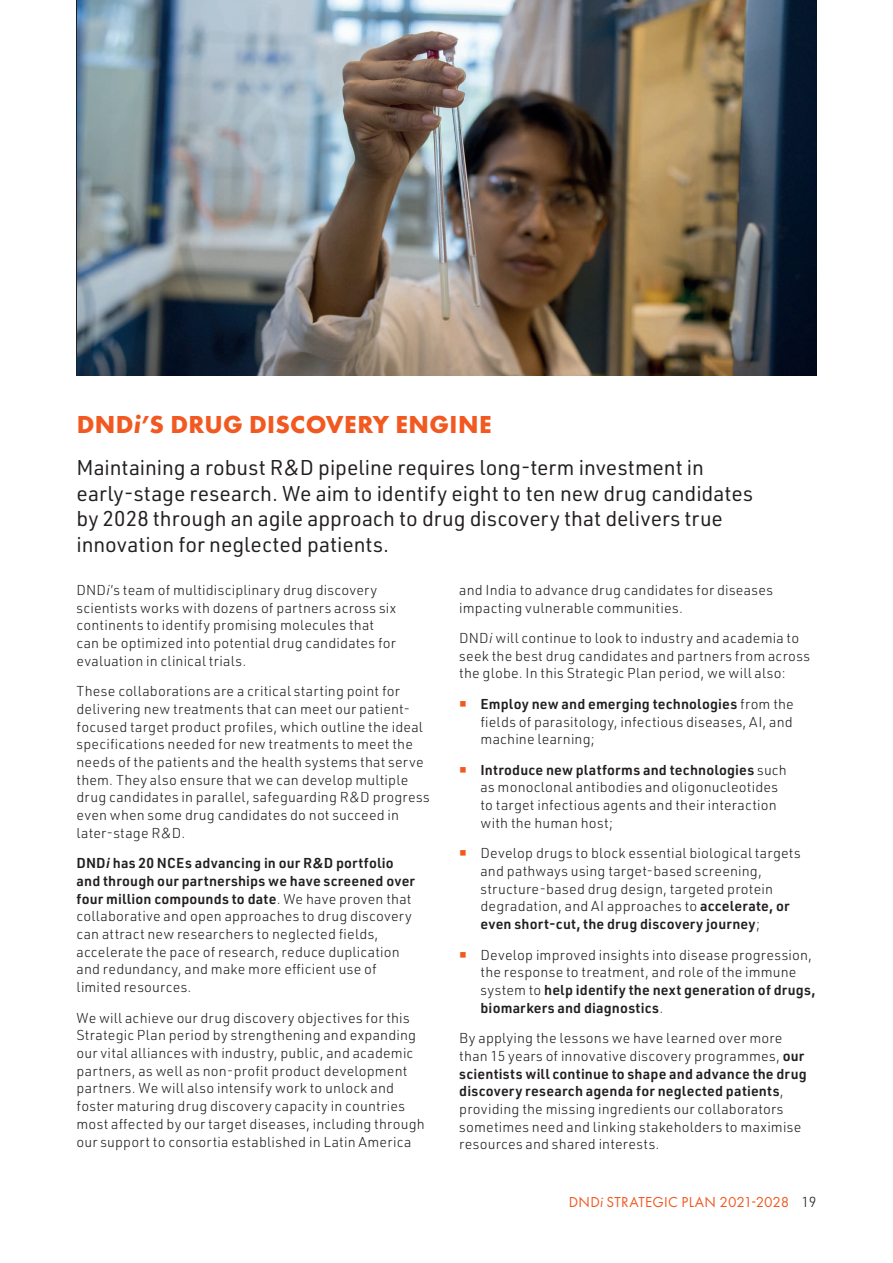
<style>
.page{position:relative;width:893px;height:1263px;background:#fff}
.page>*{position:absolute;margin:0;border:0;box-sizing:border-box;transform-origin:0 0}
.Header_2{font:700 25.5px "Futura PT";letter-spacing:.015em;color:#f15921}
.Disease_stand_first{font:21px/25.5px "URWDIN";letter-spacing:-.005em;color:#231f20}
.t1{font:15px "Futura PT";letter-spacing:.015em;color:#f15921}
.Body_copy{font:300 14.1px/17.7px "URWDIN";letter-spacing:.015em;color:#231f20}
.s1{font-style:italic}
.s2{font-weight:600}
.s3{font-weight:600;font-style:italic}
.s4{font-family:"URWDIN";font-weight:300;font-size:14.25px;color:#231f20}
</style>
<div class="page">
<img style="left:77px;top:0;width:739px;height:376px">
<p class="Header_2" style="left:77px;top:408px;width:416px">DND<span class="s1">i</span>’S DRUG DISCOVERY ENGINE</p>
<p class="Disease_stand_first" style="left:77px;top:454px;width:678px">Maintaining a robust R&amp;D pipeline requires long-term investment in early-stage research. We aim to identify eight to ten new drug candidates by 2028 through an agile approach to drug discovery that delivers true innovation for neglected patients.</p>
<p class="Body_copy" style="left:77px;top:581px;width:321px">DND<span class="s1">i</span>’s team of multidisciplinary drug discovery scientists works with dozens of partners across six continents to identify promising molecules that can be optimized into potential drug candidates for evaluation in clinical trials.</p>
<p class="Body_copy" style="left:77px;top:682px;width:355px">These collaborations are a critical starting point for delivering new treatments that can meet our patient&shy;focused target product profiles, which outline the ideal specifications needed for new treatments to meet the needs of the patients and the health systems that serve them. They also ensure that we can develop multiple drug candidates in parallel, safeguarding R&amp;D progress even when some drug candidates do not succeed in later-stage R&amp;D.</p>
<p class="Body_copy" style="left:77px;top:854px;width:340px"><span class="s2">DND</span><span class="s3">i</span> <span class="s2">has 20 NCEs advancing in our R&amp;D portfolio and through our partnerships we have screened over four million compounds to date</span>. We have proven that collaborative and open approaches to drug discovery can attract new researchers to neglected fields, accelerate the pace of research, reduce duplication and redundancy, and make more efficient use of limited resources.</p>
<p class="Body_copy" style="left:77px;top:1008px;width:350px">We will achieve our drug discovery objectives for this Strategic Plan period by strengthening and expanding our vital alliances with industry, public, and academic partners, as well as non-profit product development partners. We will also intensify work to unlock and foster maturing drug discovery capacity in countries most affected by our target diseases, including through our support to consortia established in Latin America</p>
<p class="Body_copy" style="left:459px;top:581px;width:315px">and India to advance drug candidates for diseases impacting vulnerable communities.</p>
<p class="Body_copy" style="left:459px;top:629px;width:352px">DND<span class="s1">i</span> will continue to look to industry and academia to seek the best drug candidates and partners from across the globe. In this Strategic Plan period, we will also:</p>
<p class="Body_copy" style="left:480px;top:695px;width:315px;text-align:justify"><span class="s2">Employ new and emerging technologies</span> from the fields of parasitology, infectious diseases, AI, and machine learning;</p>
<p class="Body_copy" style="left:480px;top:760px;width:308px"><span class="s2">Introduce new platforms and technologies</span> such as monoclonal antibodies and oligonucleotides to target infectious agents and their interaction with the human host;</p>
<p class="Body_copy" style="left:480px;top:844px;width:322px">Develop drugs to block essential biological targets and pathways using target-based screening, structure-based drug design, targeted protein degradation, and AI approaches to <span class="s2">accelerate, or even short-cut, the drug discovery journey</span>;</p>
<p class="Body_copy" style="left:480px;top:945px;width:336px">Develop improved insights into disease progression, the response to treatment, and role of the immune system to <span class="s2">help identify the next generation of drugs, biomarkers and diagnostics</span>.</p>
<p class="Body_copy" style="left:459px;top:1029px;width:349px">By applying the lessons we have learned over more than 15 years of innovative discovery programmes, <span class="s2">our scientists will continue to shape and advance the drug discovery research agenda for neglected patients</span>, providing the missing ingredients our collaborators sometimes need and linking stakeholders to maximise resources and shared interests.</p>
<p class="t1" style="left:569px;top:1193px;width:249px">DND<span class="s1">i</span> STRATEGIC PLAN 2021-2028 <span class="s4">19</span></p>
</div>
